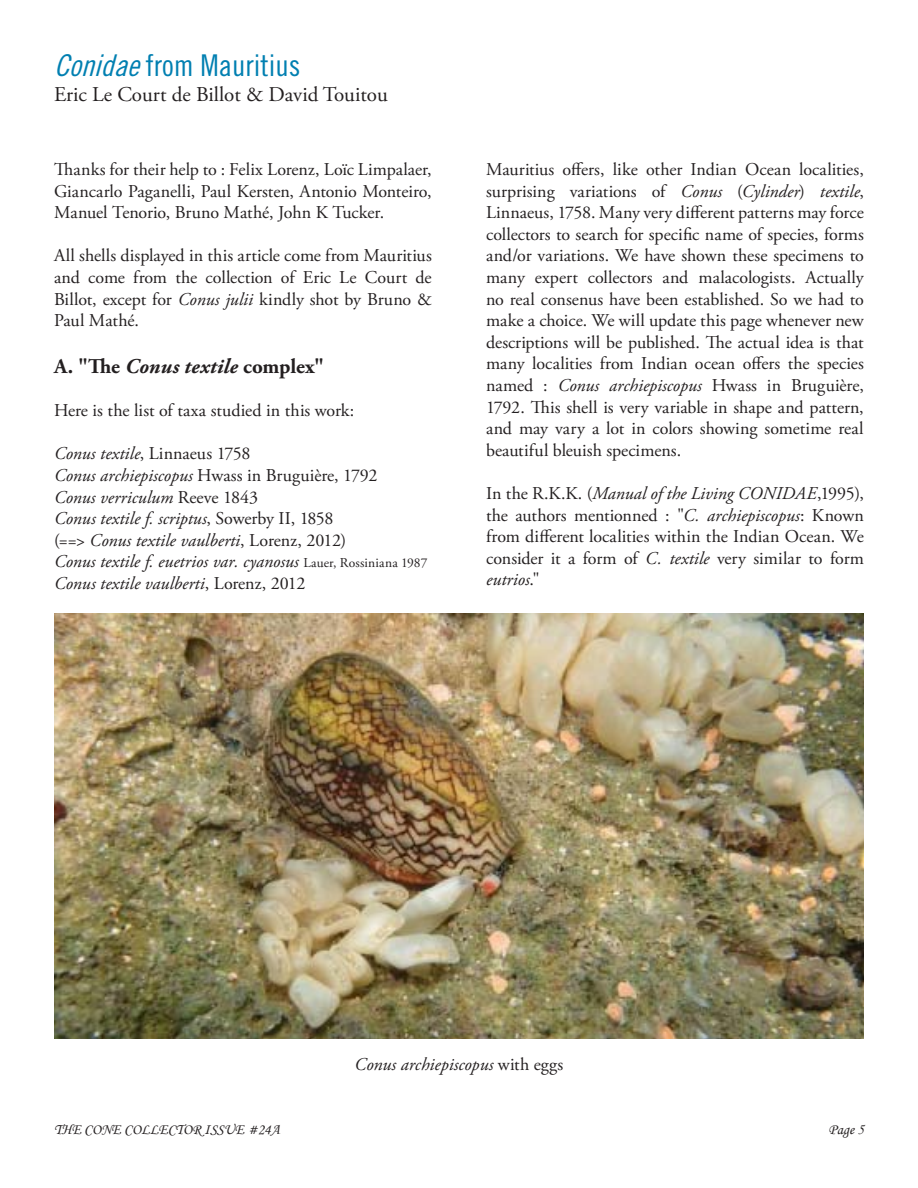
<style>
.page{position:relative;width:918px;height:1188px;background:#fff}
.page>*{position:absolute;margin:0;border:0;box-sizing:border-box;transform-origin:0 0}
.t1{font:30px "Trade Gothic LT Std Cn 18";color:#007fb1}
.t2{font:21px "Adobe Garamond Pro";color:#231f20}
.t3{font:700 21px "Adobe Garamond Pro";letter-spacing:-.01em;color:#231f20}
.t4{font:18px/21.6px "Adobe Garamond Pro";color:#231f20;text-align:justify}
.t5{font:italic 18px/21.6px "Adobe Garamond Pro";color:#231f20}
.t6{font:15px "Monotype Corsiva";color:#231f20}
.s1{font-style:italic}
.s2{font-style:normal}
.s3{font-style:normal;font-size:13.5px}
</style>
<div class="page">
<img style="left:54px;top:613px;width:810px;height:426px">
<h1 class="t1" style="left:54px;top:48px;width:248px"><span class="s1">Conidae</span> from Mauritius</h1>
<p class="t2" style="left:54px;top:86px;width:335px">Eric Le Court de Billot &amp; David Touitou</p>
<p class="t4" style="left:54px;top:160px;width:379px">Thanks for their help to : Felix Lorenz, Loïc Limpalaer, Giancarlo Paganelli, Paul Kersten, Antonio Monteiro, Manuel Tenorio, Bruno Mathé, John K Tucker.</p>
<p class="t4" style="left:54px;top:246px;width:379px">All shells displayed in this article come from Mauritius and come from the collection of Eric Le Court de Billot, except for <span class="s1">Conus julii</span> kindly shot by Bruno &amp; Paul Mathé.</p>
<p class="t3" style="left:54px;top:358px;width:272px">A. "The <span class="s1">Conus textile</span> complex"</p>
<p class="t4" style="left:54px;top:401px;width:302px">Here is the list of taxa studied in this work:</p>
<p class="t5" style="left:54px;top:444px;width:375px">Conus textile<span class="s2">, Linnaeus 1758<br></span>Conus archiepiscopus <span class="s2">Hwass in Bruguière, 1792<br></span>Conus verriculum <span class="s2">Reeve 1843<br></span>Conus textile f. scriptus<span class="s2">, Sowerby II, 1858<br>(==&gt;</span> Conus textile vaulberti<span class="s2">, Lorenz, 2012)<br></span>Conus textile f. euetrios var. cyanosus <span class="s3">Lauer, Rossiniana 1987<br></span>Conus textile vaulberti<span class="s2">, Lorenz, 2012</span></p>
<p class="t4" style="left:486px;top:160px;width:380px">Mauritius offers, like other Indian Ocean localities, surprising variations of <span class="s1">Conus</span> (<span class="s1">Cylinder</span>) <span class="s1">textile</span>, Linnaeus, 1758. Many very different patterns may force collectors to search for specific name of species, forms and/or variations. We have shown these specimens to many expert collectors and malacologists. Actually no real consenus have been established. So we had to make a choice. We will update this page whenever new descriptions will be published. The actual idea is that many localities from Indian ocean offers the species named : <span class="s1">Conus archiepiscopus</span> Hwass in Bruguière, 1792. This shell is very variable in shape and pattern, and may vary a lot in colors showing sometime real beautiful bleuish specimens.</p>
<p class="t4" style="left:486px;top:484px;width:379px">In the R.K.K. (<span class="s1">Manual of the Living CONIDAE</span>,1995), the authors mentionned : "<span class="s1">C. archiepiscopus</span>: Known from different localities within the Indian Ocean. We consider it a form of <span class="s1">C. textile</span> very similar to form <span class="s1">eutrios</span>."</p>
<p class="t5" style="left:355px;top:1056px;width:210px">Conus archiepiscopus <span class="s2">with eggs</span></p>
<p class="t6" style="left:54px;top:1122px;width:228px">THE CONE COLLECTOR ISSUE #24A</p>
<p class="t6" style="left:829px;top:1122px;width:37px">Page 5</p>
</div>
